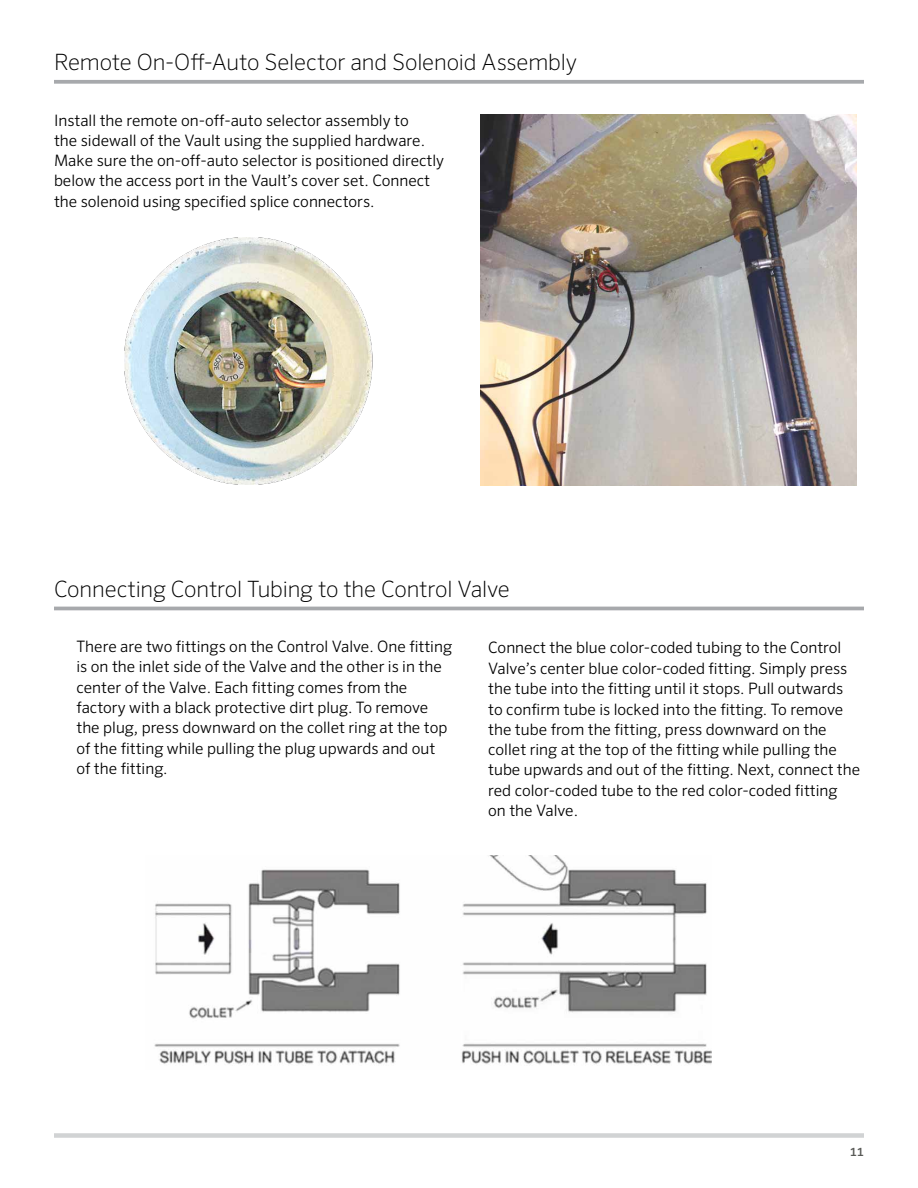
<style>
.page{position:relative;width:918px;height:1188px;background:#fff}
.page>*{position:absolute;margin:0;border:0;box-sizing:border-box;transform-origin:0 0}
.t1{font:200 22.5px "Sero Pro";letter-spacing:-.01em;color:#000}
.t2{font:300 15.75px/20.2px "Sero Pro";color:#000}
.t3{font:500 12px "Sero Pro";color:#585956}
</style>
<div class="page">
<svg style="left:54px;top:80px;width:810px;height:4px;background:#aeb0b2"></svg>
<img style="left:480px;top:114px;width:377px;height:372px">
<img style="left:125px;top:237px;width:247px;height:247px">
<div style="left:54px;top:1133px;width:810px;height:5px;background:#d1d3d4"></div>
<img style="left:154px;top:855px;width:558px;height:210px">
<hr style="left:54px;top:607px;width:810px;height:3px;background:#a7a9ac">
<h1 class="t1" style="left:54px;top:49px;width:525px">Remote On-Off-Auto Selector and Solenoid Assembly</h1>
<p class="t2" style="left:54px;top:110px;width:392px">Install the remote on-off-auto selector assembly to<br>the sidewall of the Vault using the supplied hardware.<br>Make sure the on-off-auto selector is positioned directly below the access port in the Vault’s cover set. Connect the solenoid using specified splice connectors.</p>
<h1 class="t1" style="left:54px;top:576px;width:457px">Connecting Control Tubing to the Control Valve</h1>
<p class="t2" style="left:76px;top:636px;width:377px">There are two fittings on the Control Valve. One fitting is on the inlet side of the Valve and the other is in the center of the Valve. Each fitting comes from the factory with a black protective dirt plug. To remove the plug, press downward on the collet ring at the top of the fitting while pulling the plug upwards and out of the fitting.</p>
<p class="t2" style="left:488px;top:637px;width:373px">Connect the blue color-coded tubing to the Control Valve’s center blue color-coded fitting. Simply press the tube into the fitting until it stops. Pull outwards to confirm tube is locked into the fitting. To remove the tube from the fitting, press downward on the collet ring at the top of the fitting while pulling the tube upwards and out of the fitting. Next, connect the red color-coded tube to the red color-coded fitting<br>on the Valve.</p>
<p class="t3" style="left:850px;top:1145px;width:15px">11</p>
</div>
